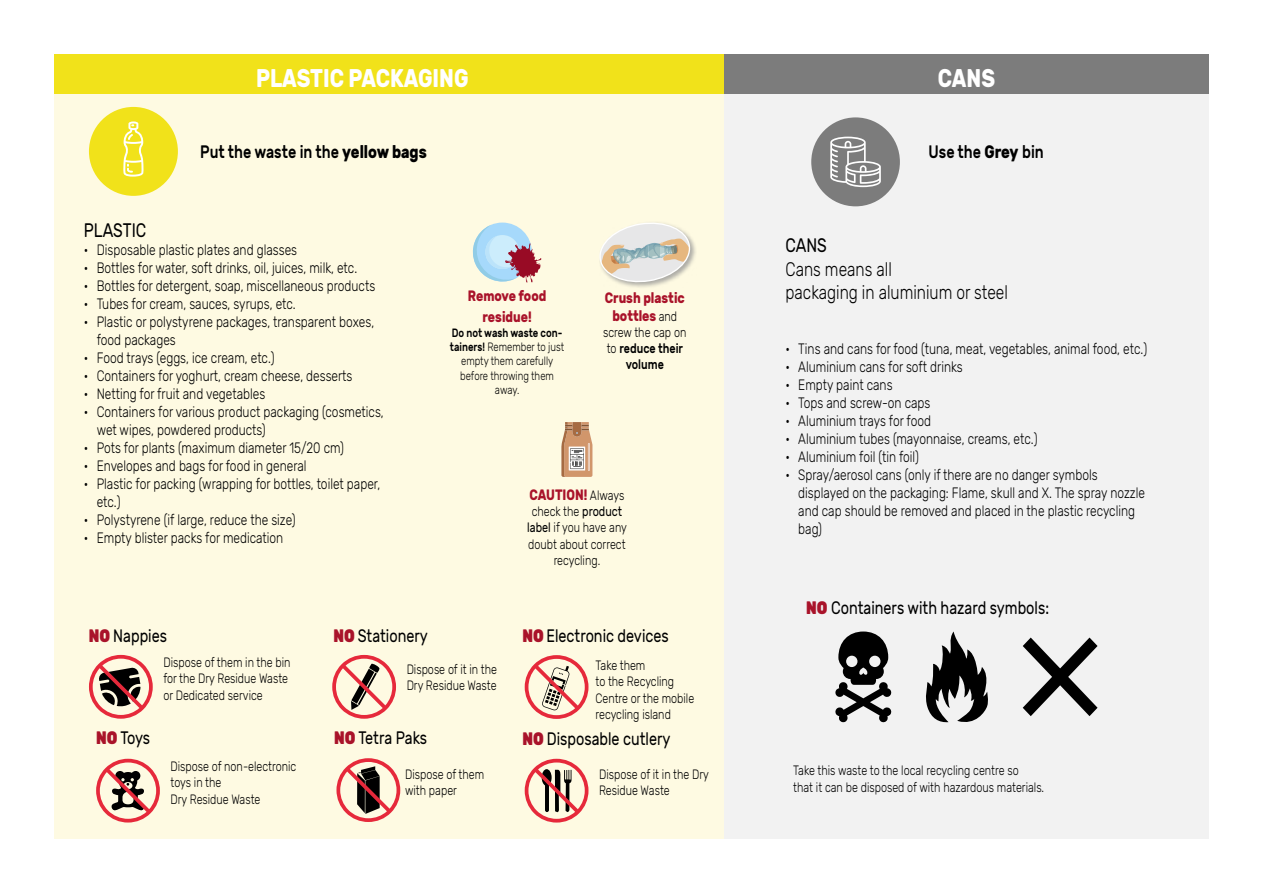
<style>
.page{position:relative;width:1263px;height:893px;background:#fff}
.page>*{position:absolute;margin:0;border:0;box-sizing:border-box;transform-origin:0 0}
.t1{font:700 25.5px "Rubik";color:#fff;scale:.8 1}
.t2{font:300 19.5px/23.4px "Rubik";color:#000;scale:.8 1}
.t3{font:19.5px "Rubik";color:#000;scale:.8 1}
.t4{font:18px "Rubik";color:#000;scale:.8 1}
.t5{font:500 18px "Rubik";color:#000;scale:.8 1}
.t6{font:300 15px/18px "Rubik";color:#000;scale:.8 1}
.t7{font:700 15px/21.6px "Rubik";color:#a9132a;text-align:center;scale:.8 1}
.t8{font:300 13.5px/16.2px "Rubik";color:#000;scale:.8 1}
.t9{font:500 13.5px/16.2px "Rubik";color:#000;text-align:center;scale:.8 1}
.t10{font:300 12px/14.4px "Rubik";color:#000;text-align:center;scale:.8 1}
.s1{font-weight:700}
.s2{font-weight:500}
.s3{font-weight:300;font-size:13.5px;color:#000}
.s4{font-weight:300}
.s5{font-weight:400}
.s6{font-weight:900;color:#a9132a}
</style>
<div class="page">
<div style="left:54px;top:93px;width:670px;height:746px;background:#fefae2"></div>
<div style="left:54px;top:54px;width:670px;height:40px;background:#f1e21a"></div>
<div style="left:724px;top:54px;width:485px;height:40px;background:#7c7c7c"></div>
<div style="left:724px;top:94px;width:485px;height:745px;background:#f2f2f2"></div>
<div style="left:89px;top:107px;width:89px;height:89px;background:#f1e21a;border-radius:50%"></div>
<svg style="left:123px;top:121px;width:21px;height:56px"></svg>
<svg style="left:96px;top:759px;width:64px;height:63px"></svg>
<svg style="left:336px;top:758px;width:64px;height:64px"></svg>
<svg style="left:89px;top:655px;width:64px;height:64px"></svg>
<svg style="left:525px;top:759px;width:63px;height:63px"></svg>
<svg style="left:525px;top:655px;width:63px;height:64px"></svg>
<svg style="left:332px;top:655px;width:64px;height:64px"></svg>
<svg style="left:926px;top:631px;width:62px;height:92px"></svg>
<svg style="left:835px;top:631px;width:57px;height:92px"></svg>
<svg style="left:1023px;top:638px;width:74px;height:78px"></svg>
<div style="left:811px;top:117px;width:89px;height:89px;background:#7c7c7c;border-radius:50%"></div>
<svg style="left:830px;top:137px;width:51px;height:50px"></svg>
<svg style="left:472px;top:225px;width:69px;height:58px"></svg>
<div style="left:599px;top:222px;width:97px;height:67px;background:#939393;opacity:.75"></div>
<svg style="left:599px;top:222px;width:93px;height:63px"></svg>
<svg style="left:561px;top:422px;width:31px;height:55px;background:#caa386"></svg>
<h1 class="t1" style="left:256px;top:63px;width:267px">PLASTIC PACKAGING</h1>
<h1 class="t1" style="left:938px;top:63px;width:73px">CANS</h1>
<p class="t5" style="left:200px;top:142px;width:285px">Put the waste in the <span class="s1">yellow bags</span></p>
<p class="t5" style="left:928px;top:141px;width:146px">Use the <span class="s1">Grey</span> bin</p>
<h2 class="t3" style="left:84px;top:220px;width:79px">PLASTIC</h2>
<p class="t6" style="left:84px;top:241px;width:268px">• Disposable plastic plates and glasses</p>
<p class="t6" style="left:84px;top:259px;width:343px">• Bottles for water, soft drinks, oil, juices, milk, etc.</p>
<p class="t6" style="left:84px;top:277px;width:366px">• Bottles for detergent, soap, miscellaneous products</p>
<p class="t6" style="left:84px;top:295px;width:266px">• Tubes for cream, sauces, syrups, etc.</p>
<p class="t6" style="left:97px;top:313px;width:348px;text-indent:-13px">• Plastic or polystyrene packages, transparent boxes, food packages</p>
<p class="t6" style="left:84px;top:349px;width:240px">• Food trays (eggs, ice cream, etc.)</p>
<p class="t6" style="left:84px;top:367px;width:337px">• Containers for yoghurt, cream cheese, desserts</p>
<p class="t6" style="left:84px;top:385px;width:228px">• Netting for fruit and vegetables</p>
<p class="t6" style="left:97px;top:403px;width:360px;text-indent:-13px">• Containers for various product packaging (cosmetics, wet wipes, powdered products)</p>
<p class="t6" style="left:84px;top:439px;width:327px">• Pots for plants (maximum diameter 15/20 cm)</p>
<p class="t6" style="left:84px;top:457px;width:280px">• Envelopes and bags for food in general</p>
<p class="t6" style="left:97px;top:475px;width:356px;text-indent:-13px">• Plastic for packing (wrapping for bottles, toilet paper, etc.)</p>
<p class="t6" style="left:84px;top:511px;width:266px">• Polystyrene (if large, reduce the size)</p>
<p class="t6" style="left:84px;top:529px;width:251px">• Empty blister packs for medication</p>
<p class="t7" style="left:468px;top:285px;width:100px">Remove food residue!</p>
<p class="t10" style="left:450px;top:326px;width:145px"><span class="s2">Do not wash waste con&shy;tainers!</span> Remember to just empty them carefully before throwing them away.</p>
<p class="t7" style="left:605px;top:289px;width:101px;line-height:18px">Crush plastic bottles <span class="s3">and</span></p>
<p class="t9" style="left:603px;top:325px;width:106px"><span class="s4">screw the cap on to</span> reduce their volume</p>
<p class="t7" style="left:529px;top:484px;width:120px">CAUTION! <span class="s3">Always</span></p>
<p class="t8" style="left:527px;top:504px;width:126px;text-align:center">check the <span class="s5">product label</span> if you have any doubt about correct recycling.</p>
<p class="t4" style="left:89px;top:625px;width:99px"><span class="s6">NO</span> Nappies</p>
<p class="t8" style="left:163px;top:655px;width:161px">Dispose of them in the bin for the Dry Residue Waste or Dedicated service</p>
<p class="t4" style="left:96px;top:728px;width:69px"><span class="s6">NO</span> Toys</p>
<p class="t8" style="left:171px;top:759px;width:159px">Dispose of non-electronic toys in the<br>Dry Residue Waste</p>
<p class="t4" style="left:333px;top:625px;width:120px"><span class="s6">NO</span> Stationery</p>
<p class="t8" style="left:407px;top:661px;width:114px">Dispose of it in the<br>Dry Residue Waste</p>
<p class="t4" style="left:334px;top:728px;width:118px"><span class="s6">NO</span> Tetra Paks</p>
<p class="t8" style="left:405px;top:766px;width:100px">Dispose of them with paper</p>
<p class="t4" style="left:522px;top:625px;width:184px"><span class="s6">NO</span> Electronic devices</p>
<p class="t8" style="left:595px;top:658px;width:125px">Take them<br>to the Recycling<br>Centre or the mobile recycling island</p>
<p class="t4" style="left:522px;top:728px;width:187px"><span class="s6">NO</span> Disposable cutlery</p>
<p class="t8" style="left:599px;top:766px;width:139px">Dispose of it in the Dry<br>Residue Waste</p>
<h2 class="t3" style="left:785px;top:235px;width:53px">CANS</h2>
<h2 class="t2" style="left:785px;top:258px;width:280px">Cans means all<br>packaging in aluminium or steel</h2>
<p class="t6" style="left:785px;top:340px;width:454px">• Tins and cans for food (tuna, meat, vegetables, animal food, etc.)</p>
<p class="t6" style="left:785px;top:358px;width:223px">• Aluminium cans for soft drinks</p>
<p class="t6" style="left:785px;top:376px;width:135px">• Empty paint cans</p>
<p class="t6" style="left:785px;top:394px;width:183px">• Tops and screw-on caps</p>
<p class="t6" style="left:785px;top:412px;width:183px">• Aluminium trays for food</p>
<p class="t6" style="left:785px;top:430px;width:316px">• Aluminium tubes (mayonnaise, creams, etc.)</p>
<p class="t6" style="left:785px;top:448px;width:168px">• Aluminium foil (tin foil)</p>
<p class="t6" style="left:798px;top:466px;width:435px;text-indent:-13px">• Spray/aerosol cans (only if there are no danger symbols displayed on the packaging: Flame, skull and X. The spray nozzle and cap should be removed and placed in the plastic recycling bag)</p>
<p class="t4" style="left:806px;top:598px;width:305px"><span class="s6">NO</span> Containers with hazard symbols:</p>
<p class="t8" style="left:793px;top:763px;width:315px">Take this waste to the local recycling centre so<br>that it can be disposed of with hazardous materials.</p>
</div>
